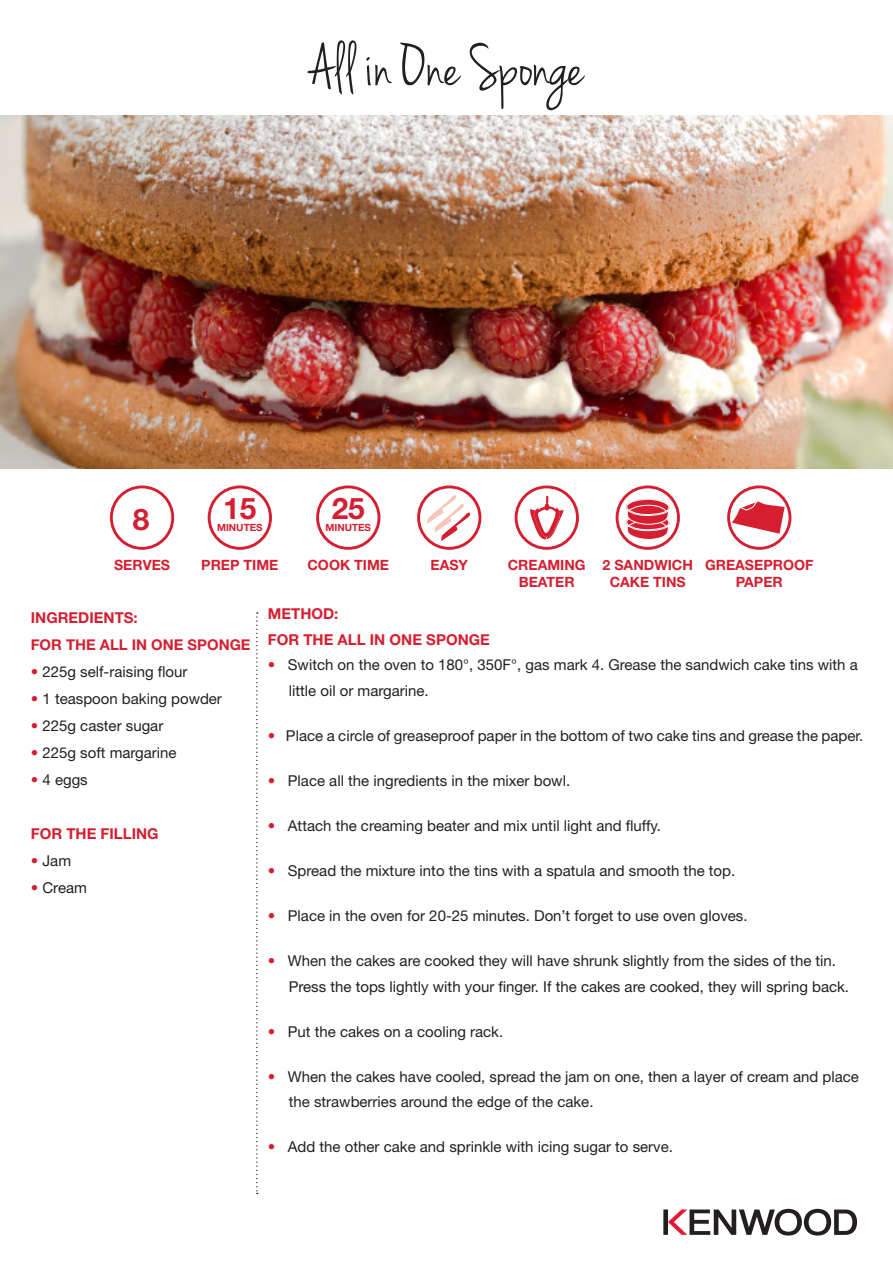
<style>
.page{position:relative;width:893px;height:1263px;background:#fff}
.page>*{position:absolute;margin:0;border:0;box-sizing:border-box;transform-origin:0 0}
.t1{font:64.5px "Jenna Sue";color:#231f20}
.t2{font:700 29.7px "Helvetica Neue LT Std";color:#d51f31}
.t3{font:15px/25.5px "Helvetica Neue LT Std";color:#231f20}
.t4{font:700 15px "Helvetica Neue LT Std";color:#d51f31}
.t5{font:700 14.85px "Helvetica Neue LT Std";color:#d51f31}
.t6{font:700 14.1px "Helvetica Neue LT Std";color:#d51f31}
.t7{font:700 9.9px "Helvetica Neue LT Std";color:#d51f31}
.s1{color:#d51f31}
</style>
<div class="page">
<img style="left:0;top:116px;width:893px;height:352px">
<svg style="left:256px;top:612px;width:2px;height:582px"></svg>
<div style="left:208px;top:485px;width:64px;height:65px;border:3px solid #d51f31;border-radius:50%"></div>
<div style="left:316px;top:485px;width:64px;height:65px;border:3px solid #d51f31;border-radius:50%"></div>
<div style="left:110px;top:485px;width:64px;height:65px;border:3px solid #d51f31;border-radius:50%"></div>
<div style="left:515px;top:485px;width:64px;height:65px;border:3px solid #d51f31;border-radius:50%"></div>
<div style="left:616px;top:485px;width:64px;height:65px;border:3px solid #d51f31;border-radius:50%"></div>
<div style="left:727px;top:485px;width:64px;height:65px;border:3px solid #d51f31;border-radius:50%"></div>
<div style="left:417px;top:485px;width:64px;height:65px;border:3px solid #d51f31;border-radius:50%"></div>
<svg style="left:427px;top:495px;width:43px;height:46px"></svg>
<svg style="left:663px;top:1209px;width:194px;height:26px"></svg>
<svg style="left:530px;top:496px;width:33px;height:44px"></svg>
<svg style="left:732px;top:501px;width:53px;height:33px"></svg>
<svg style="left:622px;top:498px;width:50px;height:42px"></svg>
<p class="t1" style="left:309px;top:29px;width:276px">All in One Sponge</p>
<p class="t2" style="left:133px;top:501px;width:18px">8</p>
<p class="t2" style="left:223px;top:490px;width:35px">15</p>
<p class="t7" style="left:217px;top:522px;width:47px">MINUTES</p>
<p class="t2" style="left:332px;top:490px;width:35px">25</p>
<p class="t7" style="left:325px;top:522px;width:47px">MINUTES</p>
<p class="t6" style="left:114px;top:556px;width:58px">SERVES</p>
<p class="t6" style="left:201px;top:556px;width:79px">PREP TIME</p>
<p class="t6" style="left:307px;top:556px;width:83px">COOK TIME</p>
<p class="t6" style="left:430px;top:556px;width:39px">EASY</p>
<p class="t6" style="left:508px;top:556px;width:79px">CREAMING</p>
<p class="t6" style="left:519px;top:573px;width:57px">BEATER</p>
<p class="t6" style="left:603px;top:556px;width:92px">2 SANDWICH</p>
<p class="t6" style="left:610px;top:573px;width:78px">CAKE TINS</p>
<p class="t6" style="left:705px;top:556px;width:110px">GREASEPROOF</p>
<p class="t6" style="left:736px;top:573px;width:48px">PAPER</p>
<p class="t4" style="left:31px;top:608px;width:108px">INGREDIENTS:</p>
<p class="t5" style="left:31px;top:636px;width:221px">FOR THE ALL IN ONE SPONGE</p>
<p class="t3" style="left:31px;top:659px;width:158px"><span class="s1">•</span> 225g self-raising flour</p>
<p class="t3" style="left:31px;top:686px;width:193px"><span class="s1">•</span> 1 teaspoon baking powder</p>
<p class="t3" style="left:31px;top:713px;width:134px"><span class="s1">•</span> 225g caster sugar</p>
<p class="t3" style="left:31px;top:740px;width:147px"><span class="s1">•</span> 225g soft margarine</p>
<p class="t3" style="left:31px;top:767px;width:58px"><span class="s1">•</span> 4 eggs</p>
<p class="t4" style="left:31px;top:824px;width:129px">FOR THE FILLING</p>
<p class="t3" style="left:31px;top:848px;width:42px"><span class="s1">•</span> Jam</p>
<p class="t3" style="left:31px;top:875px;width:58px"><span class="s1">•</span> Cream</p>
<p class="t4" style="left:268px;top:605px;width:72px">METHOD:</p>
<p class="t4" style="left:268px;top:630px;width:223px">FOR THE ALL IN ONE SPONGE</p>
<p class="t3" style="left:289px;top:652px;width:571px;text-indent:-21px"><span class="s1">•</span> Switch on the oven to 180°, 350F°, gas mark 4. Grease the sandwich cake tins with a little oil or margarine.</p>
<p class="t3" style="left:268px;top:723px;width:597px"><span class="s1">•</span> Place a circle of greaseproof paper in the bottom of two cake tins and grease the paper.</p>
<p class="t3" style="left:268px;top:768px;width:304px"><span class="s1">•</span> Place all the ingredients in the mixer bowl.</p>
<p class="t3" style="left:268px;top:813px;width:395px"><span class="s1">•</span> Attach the creaming beater and mix until light and fluffy.</p>
<p class="t3" style="left:268px;top:858px;width:469px"><span class="s1">•</span> Spread the mixture into the tins with a spatula and smooth the top.</p>
<p class="t3" style="left:268px;top:903px;width:481px"><span class="s1">•</span> Place in the oven for 20-25 minutes. Don’t forget to use oven gloves.</p>
<p class="t3" style="left:268px;top:948px;width:570px"><span class="s1">•</span> When the cakes are cooked they will have shrunk slightly from the sides of the tin.</p>
<p class="t3" style="left:289px;top:973px;width:562px">Press the tops lightly with your finger. If the cakes are cooked, they will spring back.</p>
<p class="t3" style="left:268px;top:1018px;width:237px"><span class="s1">•</span> Put the cakes on a cooling rack.</p>
<p class="t3" style="left:289px;top:1063px;width:572px;text-indent:-21px"><span class="s1">•</span> When the cakes have cooled, spread the jam on one, then a layer of cream and place the strawberries around the edge of the cake.</p>
<p class="t3" style="left:268px;top:1134px;width:407px"><span class="s1">•</span> Add the other cake and sprinkle with icing sugar to serve.</p>
</div>
